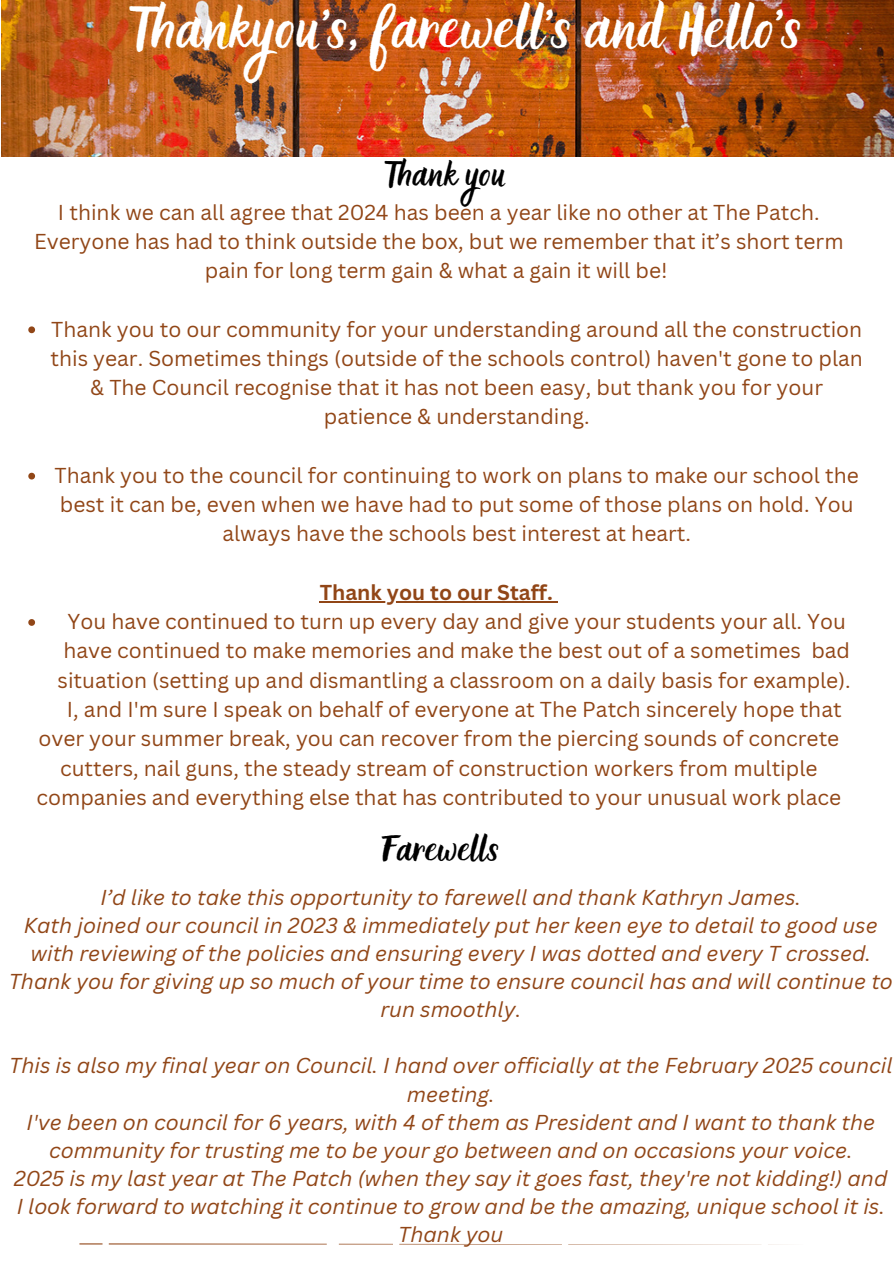
<style>
.page{position:relative;width:894px;height:1264px;background:#fff}
.page>*{position:absolute;margin:0;border:0;box-sizing:border-box;transform-origin:0 0}
.t1{font:48px "Holla";color:#fff}
.t2{font:28.5px "Holla";color:#000}
.t3{font:21px/29.2px "Canva Sans";color:#914617;text-align:center}
.t4{font:italic 21px/28.2px "Canva Sans";color:#914617;text-align:center}
.t5{font:700 21px "Canva Sans";color:#914617}
</style>
<div class="page">
<img style="left:1px;top:0;width:892px;height:156px">
<img style="left:1px;top:0;width:886px;height:136px">
<svg style="left:79px;top:1243px;width:380px;height:1px"></svg>
<svg style="left:28px;top:326px;width:7px;height:7px"></svg>
<svg style="left:28px;top:473px;width:7px;height:6px"></svg>
<hr style="left:319px;top:601px;width:233px;height:1px;background:#914617">
<svg style="left:28px;top:619px;width:7px;height:7px"></svg>
<p class="t1" style="left:129px;top:0;width:675px">Thankyou’s, farewell’s and Hello’s</p>
<p class="t2" style="left:384px;top:157px;width:123px">Thank you</p>
<p class="t3" style="left:58px;top:197px;width:763px">I think we can all agree that 2024 has been a year like no other at The Patch.</p>
<p class="t3" style="left:34px;top:226px;width:810px">Everyone has had to think outside the box, but we remember that it’s short term pain for long term gain &amp; what a gain it will be!</p>
<h3 class="t3" style="left:50px;top:314px;width:813px">Thank you to our community for your understanding around all the construction this year. Sometimes things (outside of the schools control) haven't gone to plan &amp; The Council recognise that it has not been easy, but thank you for your patience &amp; understanding.</h3>
<p class="t3" style="left:54px;top:460px;width:805px">Thank you to the council for continuing to work on plans to make our school the best it can be, even when we have had to put some of those plans on hold. You always have the schools best interest at heart.</p>
<p class="t5" style="left:319px;top:577px;width:234px">Thank you to our Staff.</p>
<h2 class="t3" style="left:58px;top:606px;width:794px">You have continued to turn up every day and give your students your all. You have continued to make memories and make the best out of a sometimes bad situation (setting up and dismantling a classroom on a daily basis for example).</h2>
<p class="t3" style="left:67px;top:694px;width:776px">I, and I'm sure I speak on behalf of everyone at The Patch sincerely hope that</p>
<p class="t3" style="left:38px;top:723px;width:802px">over your summer break, you can recover from the piercing sounds of concrete</p>
<p class="t3" style="left:60px;top:752px;width:758px">cutters, nail guns, the steady stream of construction workers from multiple</p>
<p class="t3" style="left:36px;top:782px;width:806px">companies and everything else that has contributed to your unusual work place</p>
<p class="t2" style="left:382px;top:832px;width:119px">Farewells</p>
<p class="t4" style="left:100px;top:882px;width:702px">I’d like to take this opportunity to farewell and thank Kathryn James.</p>
<h1 class="t4" style="left:9px;top:910px;width:885px">Kath joined our council in 2023 &amp; immediately put her keen eye to detail to good use with reviewing of the policies and ensuring every I was dotted and every T crossed.<br>Thank you for giving up so much of your time to ensure council has and will continue to run smoothly.</h1>
<p class="t4" style="left:9px;top:1051px;width:884px">This is also my final year on Council. I hand over officially at the February 2025 council meeting.</p>
<h2 class="t4" style="left:27px;top:1107px;width:849px">I've been on council for 6 years, with 4 of them as President and I want to thank the community for trusting me to be your go between and on occasions your voice.</h2>
<p class="t4" style="left:14px;top:1163px;width:874px;text-align:left">2025 is my last year at The Patch (when they say it goes fast, they're not kidding!) and<br>I look forward to watching it continue to grow and be the amazing, unique school it is.</p>
<p class="t4" style="left:398px;top:1219px;width:107px">Thank you</p>
</div>
